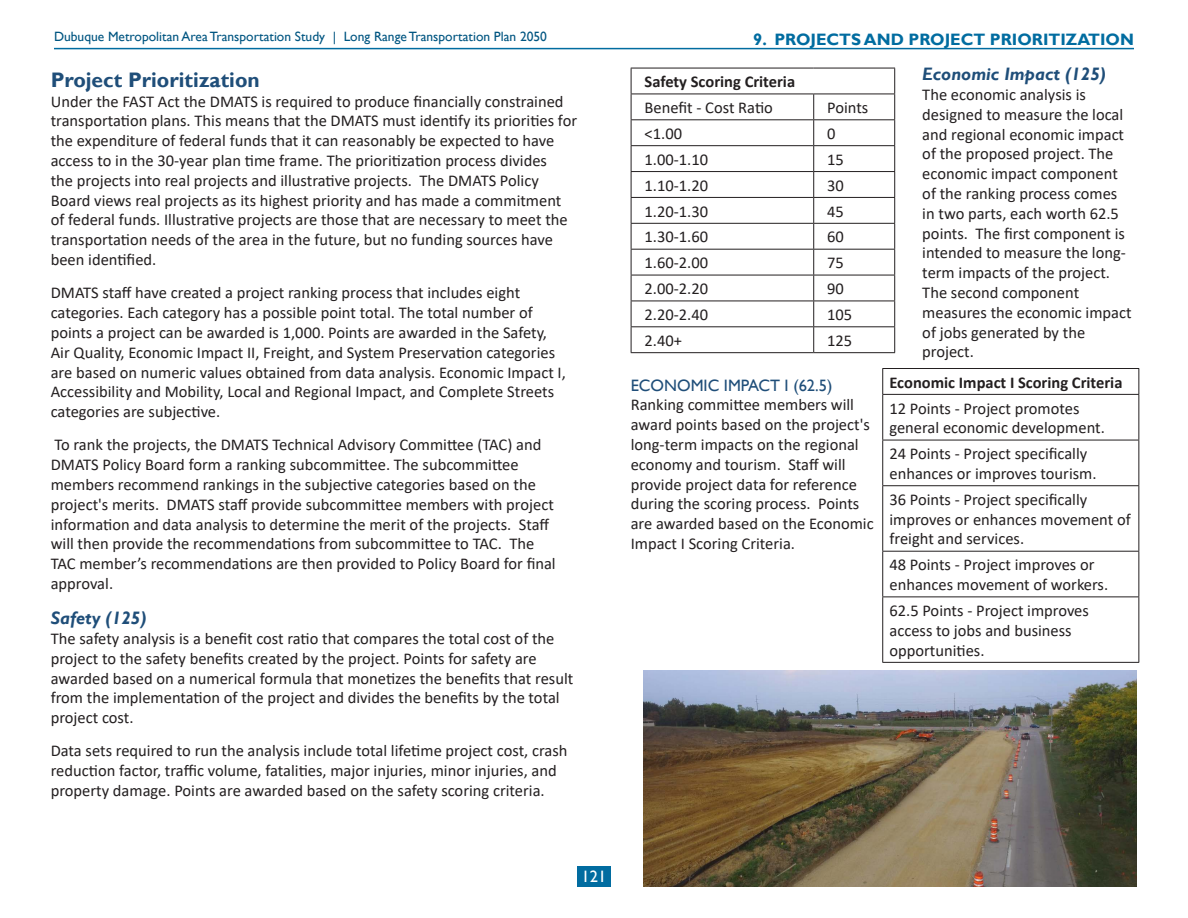
<style>
.page{position:relative;width:1188px;height:918px;background:#fff}
.page>*{position:absolute;margin:0;border:0;box-sizing:border-box;transform-origin:0 0}
.Heading_1{font:700 21px "Gill Sans";color:#1f4e79}
.Heading_2{font:italic 700 18px "Gill Sans";color:#1f4e79}
.t1{font:16.5px/19.8px "Calibri";color:#231f20}
.t2{font:700 16.5px "Calibri";color:#231f20}
.t3{font:700 16.5px "Gill Sans";color:#016ca0}
.Heading_3{font:16.5px "Gill Sans";color:#1f4e79}
.t4{font:16.5px "Gill Sans";color:#fff}
.t5{font:13.5px "Gill Sans";color:#005581}
</style>
<div class="page">
<div style="left:577px;top:866px;width:34px;height:20px;background:#016ca0"></div>
<hr style="left:54px;top:48px;width:1080px;height:1px;background:#016ca0">
<hr style="left:631px;top:68px;width:183px;height:1px;background:#231f20">
<hr style="left:814px;top:68px;width:81px;height:1px;background:#231f20">
<hr style="left:631px;top:94px;width:183px;height:1px;background:#231f20">
<hr style="left:814px;top:94px;width:81px;height:1px;background:#231f20">
<hr style="left:631px;top:119px;width:183px;height:1px;background:#231f20">
<hr style="left:814px;top:119px;width:81px;height:1px;background:#231f20">
<hr style="left:631px;top:145px;width:183px;height:1px;background:#231f20">
<hr style="left:814px;top:145px;width:81px;height:1px;background:#231f20">
<hr style="left:631px;top:171px;width:183px;height:1px;background:#231f20">
<hr style="left:814px;top:171px;width:81px;height:1px;background:#231f20">
<hr style="left:631px;top:197px;width:183px;height:1px;background:#231f20">
<hr style="left:814px;top:197px;width:81px;height:1px;background:#231f20">
<hr style="left:631px;top:223px;width:183px;height:1px;background:#231f20">
<hr style="left:814px;top:223px;width:81px;height:1px;background:#231f20">
<hr style="left:631px;top:249px;width:183px;height:1px;background:#231f20">
<hr style="left:814px;top:249px;width:81px;height:1px;background:#231f20">
<hr style="left:631px;top:275px;width:183px;height:1px;background:#231f20">
<hr style="left:814px;top:275px;width:81px;height:1px;background:#231f20">
<hr style="left:631px;top:301px;width:183px;height:1px;background:#231f20">
<hr style="left:814px;top:301px;width:81px;height:1px;background:#231f20">
<hr style="left:631px;top:326px;width:183px;height:1px;background:#231f20">
<hr style="left:814px;top:326px;width:81px;height:1px;background:#231f20">
<hr style="left:631px;top:352px;width:183px;height:1px;background:#231f20">
<hr style="left:814px;top:352px;width:81px;height:1px;background:#231f20">
<svg style="left:631px;top:68px;width:1px;height:284px"></svg>
<svg style="left:813px;top:94px;width:1px;height:258px"></svg>
<svg style="left:894px;top:68px;width:1px;height:284px"></svg>
<hr style="left:882px;top:368px;width:257px;height:1px;background:#231f20">
<hr style="left:882px;top:394px;width:257px;height:1px;background:#231f20">
<hr style="left:882px;top:440px;width:257px;height:1px;background:#231f20">
<hr style="left:882px;top:485px;width:257px;height:1px;background:#231f20">
<hr style="left:882px;top:551px;width:257px;height:1px;background:#231f20">
<hr style="left:882px;top:597px;width:257px;height:1px;background:#231f20">
<hr style="left:882px;top:662px;width:257px;height:1px;background:#231f20">
<svg style="left:882px;top:369px;width:1px;height:25px"></svg>
<hr style="left:882px;top:395px;width:1px;height:45px;background:#231f20">
<hr style="left:882px;top:440px;width:1px;height:45px;background:#231f20">
<hr style="left:882px;top:486px;width:1px;height:65px;background:#231f20">
<hr style="left:882px;top:552px;width:1px;height:45px;background:#231f20">
<hr style="left:882px;top:597px;width:1px;height:65px;background:#231f20">
<svg style="left:1138px;top:369px;width:1px;height:25px"></svg>
<hr style="left:1138px;top:395px;width:1px;height:45px;background:#231f20">
<hr style="left:1138px;top:440px;width:1px;height:45px;background:#231f20">
<hr style="left:1138px;top:486px;width:1px;height:65px;background:#231f20">
<hr style="left:1138px;top:552px;width:1px;height:45px;background:#231f20">
<hr style="left:1138px;top:597px;width:1px;height:65px;background:#231f20">
<img style="left:644px;top:671px;width:493px;height:215px">
<p class="t5" style="left:54px;top:29px;width:495px">Dubuque Metropolitan Area Transportation Study | Long Range Transportation Plan 2050</p>
<p class="t3" style="left:753px;top:29px;width:382px">9. PROJECTS AND PROJECT PRIORITIZATION</p>
<p class="Heading_1" style="left:51px;top:67px;width:210px">Project Prioritization</p>
<p class="t1" style="left:51px;top:91px;width:528px">Under the FAST Act the DMATS is required to produce financially constrained transportation plans. This means that the DMATS must identify its priorities for the expenditure of federal funds that it can reasonably be expected to have access to in the 30-year plan time frame. The prioritization process divides<br>the projects into real projects and illustrative projects. The DMATS Policy Board views real projects as its highest priority and has made a commitment of federal funds. Illustrative projects are those that are necessary to meet the transportation needs of the area in the future, but no funding sources have been identified.</p>
<p class="t1" style="left:51px;top:283px;width:517px">DMATS staff have created a project ranking process that includes eight categories. Each category has a possible point total. The total number of points a project can be awarded is 1,000. Points are awarded in the Safety, Air Quality, Economic Impact II, Freight, and System Preservation categories are based on numeric values obtained from data analysis. Economic Impact I, Accessibility and Mobility, Local and Regional Impact, and Complete Streets categories are subjective.</p>
<p class="t1" style="left:51px;top:435px;width:507px">To rank the projects, the DMATS Technical Advisory Committee (TAC) and DMATS Policy Board form a ranking subcommittee. The subcommittee members recommend rankings in the subjective categories based on the project's merits. DMATS staff provide subcommittee members with project information and data analysis to determine the merit of the projects. Staff will then provide the recommendations from subcommittee to TAC. The TAC member’s recommendations are then provided to Policy Board for final approval.</p>
<p class="Heading_2" style="left:51px;top:608px;width:97px">Safety (125)</p>
<p class="t1" style="left:51px;top:628px;width:524px">The safety analysis is a benefit cost ratio that compares the total cost of the project to the safety benefits created by the project. Points for safety are awarded based on a numerical formula that monetizes the benefits that result from the implementation of the project and divides the benefits by the total project cost.</p>
<p class="t1" style="left:51px;top:741px;width:518px">Data sets required to run the analysis include total lifetime project cost, crash reduction factor, traffic volume, fatalities, major injuries, minor injuries, and property damage. Points are awarded based on the safety scoring criteria.</p>
<p class="Heading_2" style="left:922px;top:64px;width:185px">Economic Impact (125)</p>
<p class="t1" style="left:922px;top:84px;width:211px">The economic analysis is designed to measure the local and regional economic impact of the proposed project. The economic impact component of the ranking process comes in two parts, each worth 62.5 points. The first component is intended to measure the long&shy;term impacts of the project.<br>The second component measures the economic impact of jobs generated by the project.</p>
<p class="t2" style="left:645px;top:70px;width:152px">Safety Scoring Criteria</p>
<p class="t1" style="left:645px;top:97px;width:130px">Benefit - Cost Ratio</p>
<p class="t1" style="left:827px;top:97px;width:43px">Points</p>
<p class="t1" style="left:645px;top:123px;width:39px">&lt;1.00</p>
<p class="t1" style="left:827px;top:123px;width:10px">0</p>
<p class="t1" style="left:645px;top:149px;width:65px">1.00-1.10</p>
<p class="t1" style="left:827px;top:149px;width:18px">15</p>
<p class="t1" style="left:645px;top:175px;width:65px">1.10-1.20</p>
<p class="t1" style="left:827px;top:175px;width:18px">30</p>
<p class="t1" style="left:645px;top:201px;width:65px">1.20-1.30</p>
<p class="t1" style="left:827px;top:201px;width:18px">45</p>
<p class="t1" style="left:645px;top:227px;width:65px">1.30-1.60</p>
<p class="t1" style="left:827px;top:227px;width:18px">60</p>
<p class="t1" style="left:645px;top:253px;width:65px">1.60-2.00</p>
<p class="t1" style="left:827px;top:253px;width:18px">75</p>
<p class="t1" style="left:645px;top:278px;width:65px">2.00-2.20</p>
<p class="t1" style="left:827px;top:278px;width:18px">90</p>
<p class="t1" style="left:645px;top:304px;width:65px">2.20-2.40</p>
<p class="t1" style="left:827px;top:304px;width:27px">105</p>
<p class="t1" style="left:645px;top:330px;width:39px">2.40+</p>
<p class="t1" style="left:827px;top:330px;width:27px">125</p>
<p class="t2" style="left:889px;top:370px;width:235px">Economic Impact I Scoring Criteria</p>
<p class="t1" style="left:889px;top:398px;width:217px">12 Points - Project promotes general economic development.</p>
<p class="t1" style="left:889px;top:443px;width:209px">24 Points - Project specifically enhances or improves tourism.</p>
<p class="t1" style="left:889px;top:489px;width:243px">36 Points - Project specifically improves or enhances movement of freight and services.</p>
<p class="t1" style="left:889px;top:555px;width:220px">48 Points - Project improves or enhances movement of workers.</p>
<p class="t1" style="left:889px;top:600px;width:201px">62.5 Points - Project improves access to jobs and business opportunities.</p>
<p class="Heading_3" style="left:631px;top:375px;width:203px">ECONOMIC IMPACT I (62.5)</p>
<p class="t1" style="left:631px;top:395px;width:245px">Ranking committee members will award points based on the project's long-term impacts on the regional economy and tourism. Staff will provide project data for reference during the scoring process. Points are awarded based on the Economic Impact I Scoring Criteria.</p>
<p class="t4" style="left:582px;top:867px;width:26px">121</p>
</div>
